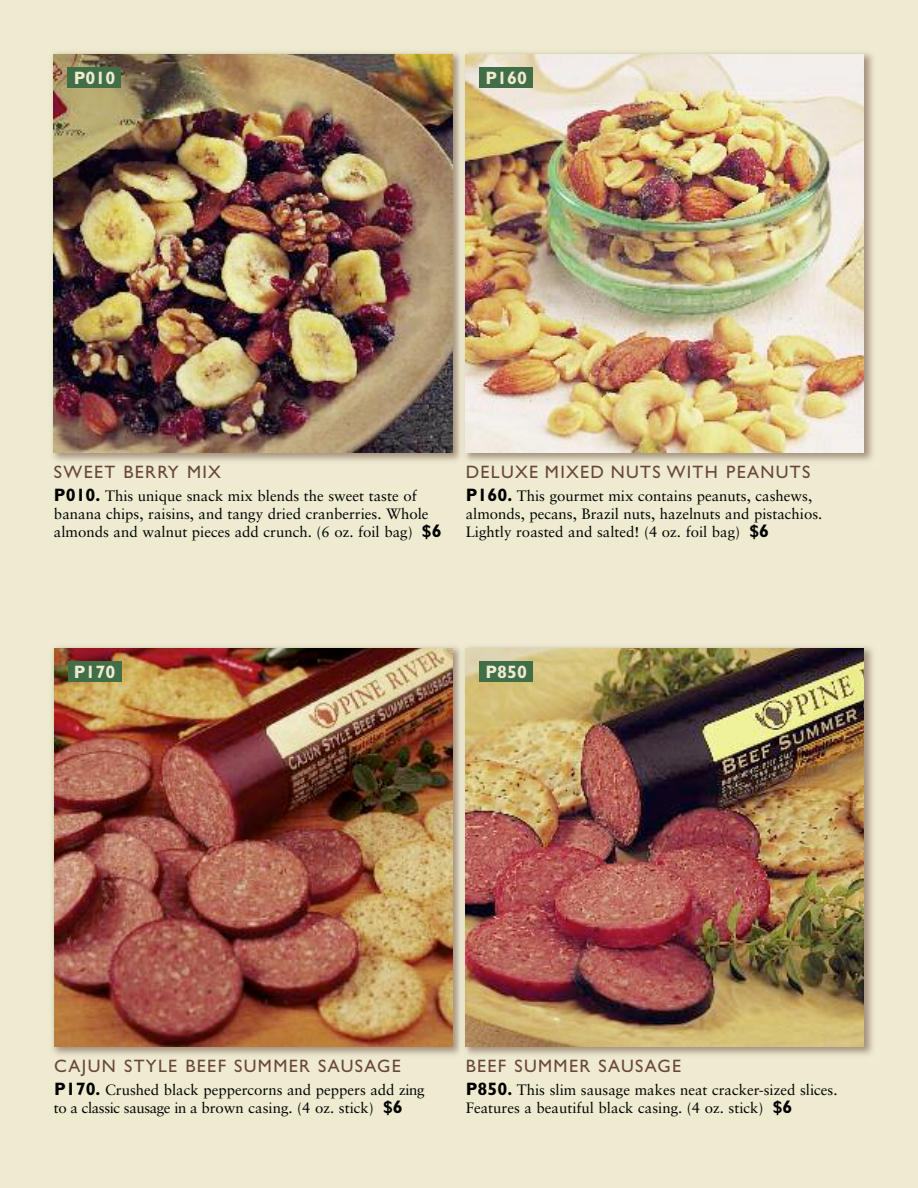
<style>
.page{position:relative;width:918px;height:1188px;background:#eeebd0}
.page>*{position:absolute;margin:0;border:0;box-sizing:border-box;transform-origin:0 0}
.t1{font:18px "Gill Sans";letter-spacing:.075em;color:#6a4839}
.t2{font:700 18px "Gill Sans";color:#eeebd0}
.t3{font:15px/18px "Sabon";color:#000}
.s1{font-family:"Gill Sans";font-weight:700;font-size:18px}
</style>
<div class="page">
<img style="left:52px;top:52px;width:821px;height:409px">
<img style="left:54px;top:54px;width:398px;height:398px">
<div style="left:67px;top:68px;width:54px;height:20px;background:#426e47"></div>
<img style="left:466px;top:54px;width:398px;height:398px">
<div style="left:479px;top:68px;width:54px;height:20px;background:#426e47"></div>
<img style="left:52px;top:646px;width:821px;height:409px">
<img style="left:54px;top:648px;width:398px;height:398px">
<img style="left:466px;top:648px;width:398px;height:398px">
<div style="left:68px;top:662px;width:54px;height:20px;background:#426e47"></div>
<div style="left:479px;top:662px;width:54px;height:20px;background:#426e47"></div>
<p class="t2" style="left:74px;top:67px;width:43px">P010</p>
<p class="t2" style="left:485px;top:67px;width:43px">P160</p>
<p class="t1" style="left:54px;top:462px;width:169px">SWEET BERRY MIX</p>
<p class="t3" style="left:54px;top:486px;width:389px"><span class="s1">P010.</span> This unique snack mix blends the sweet taste of banana chips, raisins, and tangy dried cranberries. Whole almonds and walnut pieces add crunch. (6 oz. foil bag) <span class="s1">$6</span></p>
<p class="t1" style="left:466px;top:462px;width:346px">DELUXE MIXED NUTS WITH PEANUTS</p>
<p class="t3" style="left:466px;top:486px;width:358px"><span class="s1">P160.</span> This gourmet mix contains peanuts, cashews, almonds, pecans, Brazil nuts, hazelnuts and pistachios.<br>Lightly roasted and salted! (4 oz. foil bag) <span class="s1">$6</span></p>
<p class="t2" style="left:74px;top:661px;width:43px">P170</p>
<p class="t2" style="left:485px;top:661px;width:43px">P850</p>
<p class="t1" style="left:54px;top:1056px;width:348px">CAJUN STYLE BEEF SUMMER SAUSAGE</p>
<p class="t3" style="left:54px;top:1080px;width:372px"><span class="s1">P170.</span> Crushed black peppercorns and peppers add zing to a classic sausage in a brown casing. (4 oz. stick) <span class="s1">$6</span></p>
<p class="t1" style="left:466px;top:1056px;width:217px">BEEF SUMMER SAUSAGE</p>
<p class="t3" style="left:466px;top:1080px;width:373px"><span class="s1">P850.</span> This slim sausage makes neat cracker-sized slices.<br>Features a beautiful black casing. (4 oz. stick) <span class="s1">$6</span></p>
</div>
